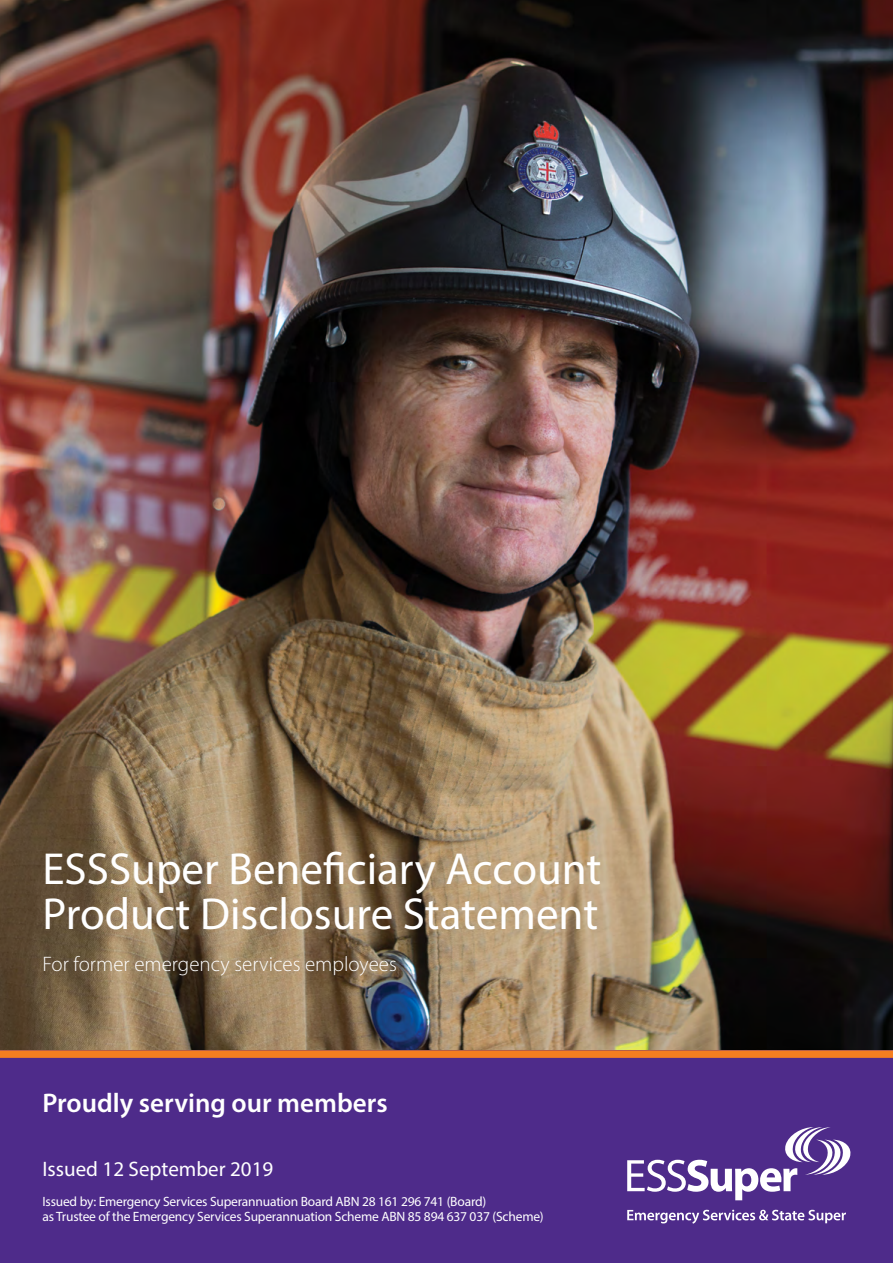
<style>
.page{position:relative;width:893px;height:1263px;background:#fff}
.page>*{position:absolute;margin:0;border:0;box-sizing:border-box;transform-origin:0 0}
.t1{font:45px/45px "Myriad Pro";color:#fff}
.t2{font:600 27px "Myriad Pro";color:#fff}
.t3{font:300 21px "Myriad Pro";color:#fff}
.t4{font:21px "Myriad Pro";color:#fff}
.t5{font:13.5px/15px "Myriad Pro";letter-spacing:-.015em;color:#fff}
</style>
<div class="page">
<img style="left:0;top:0;width:893px;height:1050px">
<div style="left:0;top:1050px;width:893px;height:213px;background:#4e2b8a"></div>
<div style="left:0;top:1050px;width:893px;height:8px;background:#f57e20"></div>
<svg style="left:627px;top:1127px;width:223px;height:73px"></svg>
<svg style="left:627px;top:1210px;width:219px;height:14px"></svg>
<h1 class="t1" style="left:43px;top:846px;width:560px">ESSSuper Beneficiary Account<br>Product Disclosure Statement</h1>
<h3 class="t3" style="left:43px;top:953px;width:356px">For former emergency services employees</h3>
<h2 class="t2" style="left:43px;top:1086px;width:347px">Proudly serving our members</h2>
<h3 class="t4" style="left:43px;top:1155px;width:232px">Issued 12 September 2019</h3>
<p class="t5" style="left:43px;top:1194px;width:503px">Issued by: Emergency Services Superannuation Board ABN 28 161 296 741 (Board)<br>as Trustee of the Emergency Services Superannuation Scheme ABN 85 894 637 037 (Scheme)</p>
</div>
